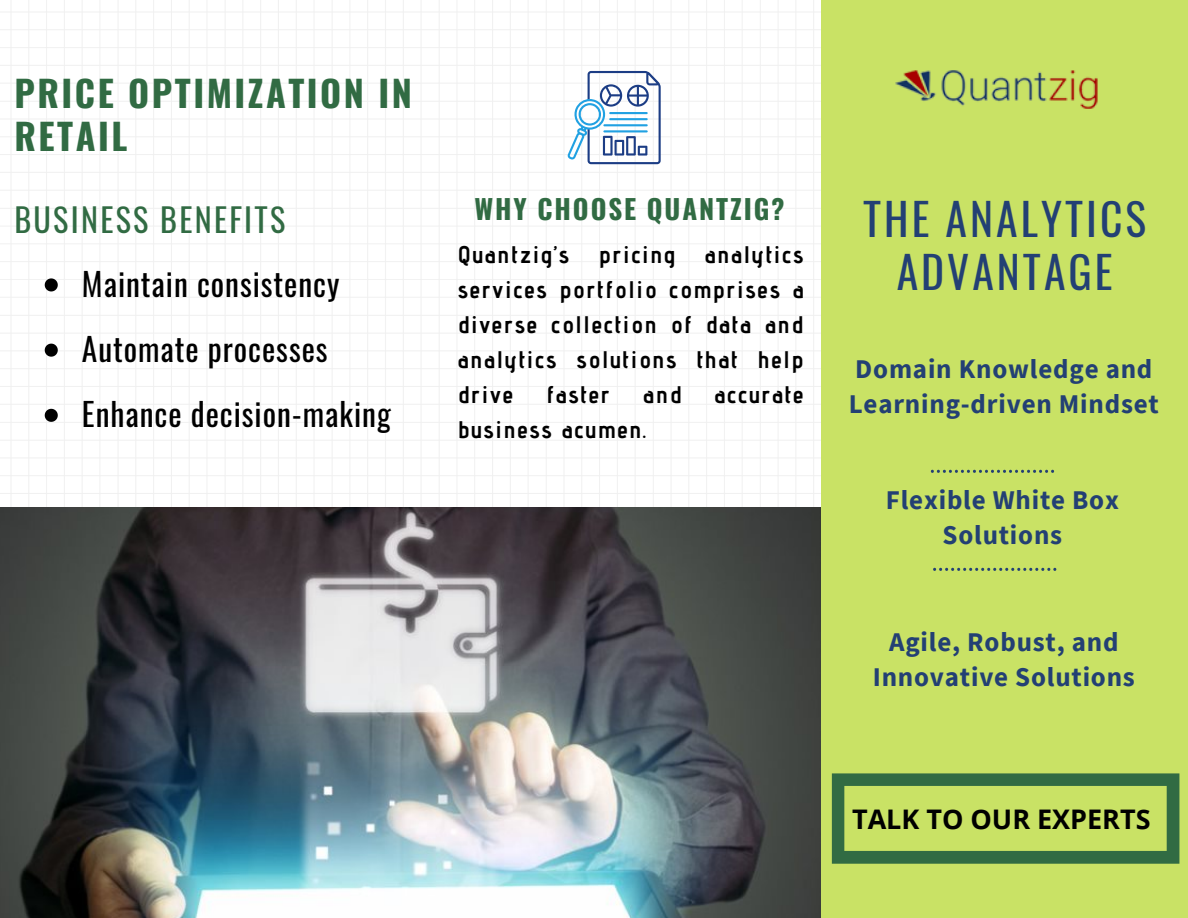
<style>
.page{position:relative;width:1188px;height:918px;background:#fff}
.page>*{position:absolute;margin:0;border:0;box-sizing:border-box;transform-origin:0 0}
.t1{font:43.65px/52.9px "Oswald";letter-spacing:.07em;color:#234074;text-align:center}
.t2{font:700 36px/42.9px "Oswald";letter-spacing:.07em;color:#316b43}
.t3{font:32.25px "Oswald";letter-spacing:.07em;color:#316b43}
.t4{font:31.5px/65.2px "Oswald";letter-spacing:.03em;color:#000}
.t5{font:700 27px/35.2px "Source Sans Pro";letter-spacing:.03em;color:#234074;text-align:center}
.t6{font:700 27px "Oswald";letter-spacing:.07em;color:#316b43}
.t7{font:700 27px "Open Sans";color:#000}
.t8{font:700 24px/34.8px "Advent Pro";letter-spacing:.07em;color:#000;text-align:justify}
</style>
<div class="page">
<img style="left:0;top:0;width:821px;height:508px">
<img style="left:0;top:508px;width:821px;height:410px">
<div style="left:821px;top:0;width:367px;height:918px;background:#c9e265"></div>
<svg style="left:931px;top:470px;width:123px;height:3px"></svg>
<svg style="left:933px;top:568px;width:123px;height:3px"></svg>
<img style="left:895px;top:70px;width:203px;height:39px">
<svg style="left:832px;top:773px;width:347px;height:91px"></svg>
<svg style="left:567px;top:71px;width:94px;height:93px"></svg>
<svg style="left:45px;top:278px;width:13px;height:13px"></svg>
<svg style="left:45px;top:344px;width:13px;height:13px"></svg>
<svg style="left:45px;top:409px;width:13px;height:13px"></svg>
<h2 class="t2" style="left:14px;top:71px;width:399px">PRICE OPTIMIZATION IN<br>RETAIL</h2>
<h3 class="t3" style="left:14px;top:195px;width:272px">BUSINESS BENEFITS</h3>
<h3 class="t4" style="left:82px;top:250px;width:310px">Maintain consistency<br>Automate processes<br>Enhance decision-making</h3>
<p class="t6" style="left:474px;top:188px;width:311px">WHY CHOOSE QUANTZIG?</p>
<p class="t8" style="left:458px;top:237px;width:347px">Quantzig’s pricing analytics services portfolio comprises a diverse collection of data and analytics solutions that help drive</p>
<p class="t8" style="left:546px;top:376px;width:65px">faster</p>
<p class="t8" style="left:643px;top:376px;width:40px">and</p>
<p class="t8" style="left:715px;top:376px;width:90px">accurate</p>
<p class="t8" style="left:458px;top:411px;width:190px">business acumen.</p>
<h1 class="t1" style="left:863px;top:191px;width:285px">THE ANALYTICS<br>ADVANTAGE</h1>
<p class="t5" style="left:849px;top:351px;width:312px;text-align:left">Domain Knowledge and<br>Learning-driven Mindset</p>
<p class="t5" style="left:886px;top:482px;width:235px">Flexible White Box<br>Solutions</p>
<p class="t5" style="left:873px;top:624px;width:264px">Agile, Robust, and<br>Innovative Solutions</p>
<p class="t7" style="left:852px;top:800px;width:300px">TALK TO OUR EXPERTS</p>
</div>
